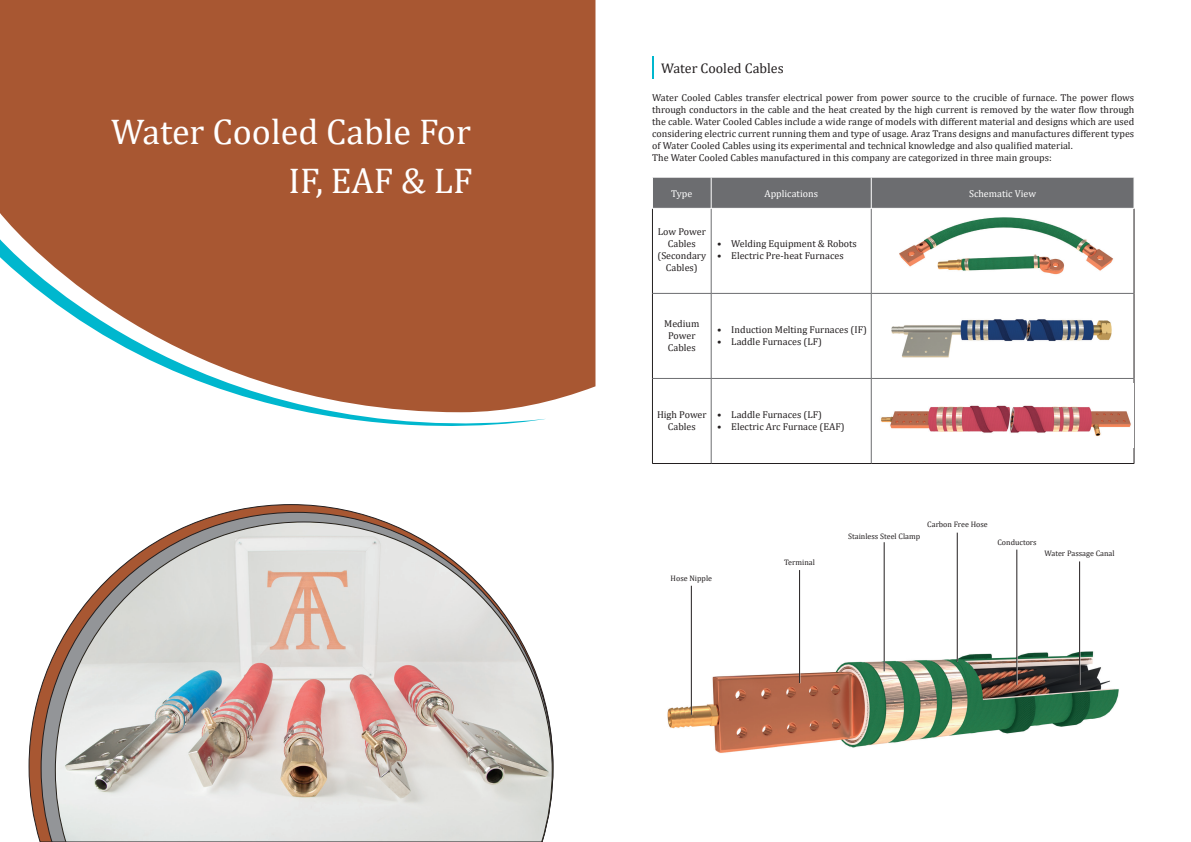
<style>
.page{position:relative;width:1191px;height:842px;background:#fff}
.page>*{position:absolute;margin:0;border:0;box-sizing:border-box;transform-origin:0 0}
.Paragraph_Style_1{font:36px "Cambria";color:#fff}
.t1{font:14px "Cambria";color:#231f20}
.t2{font:10px/12px "Cambria";color:#231f20;text-align:center}
.t3{font:10px "Cambria";color:#fff}
.t4{font:8px "Cambria";color:#231f20}
</style>
<div class="page">
<svg style="left:28px;top:504px;width:323px;height:338px"></svg>
<svg style="left:40px;top:511px;width:514px;height:331px"></svg>
<svg style="left:54px;top:521px;width:499px;height:321px;background:#d7d0cc"></svg>
<div style="left:0;top:0;width:595px;height:402px;background:#a85732"></div>
<svg style="left:0;top:239px;width:546px;height:187px;fill:#a85732"></svg>
<hr style="left:652px;top:57px;width:2px;height:22px;background:#00b7ce">
<div style="left:653px;top:178px;width:480px;height:30px;background:#6c6d70"></div>
<hr style="left:652px;top:209px;width:1px;height:84px;background:#231f20">
<hr style="left:1133px;top:209px;width:1px;height:84px;background:#231f20">
<hr style="left:652px;top:293px;width:1px;height:85px;background:#231f20">
<hr style="left:1133px;top:293px;width:1px;height:85px;background:#231f20">
<hr style="left:652px;top:378px;width:1px;height:85px;background:#231f20">
<hr style="left:1133px;top:378px;width:1px;height:85px;background:#231f20">
<hr style="left:711px;top:209px;width:1px;height:84px;background:#6c6d70">
<hr style="left:871px;top:209px;width:1px;height:84px;background:#6c6d70">
<hr style="left:711px;top:294px;width:1px;height:84px;background:#6c6d70">
<hr style="left:871px;top:294px;width:1px;height:84px;background:#6c6d70">
<hr style="left:711px;top:379px;width:1px;height:84px;background:#6c6d70">
<hr style="left:871px;top:379px;width:1px;height:84px;background:#6c6d70">
<hr style="left:652px;top:293px;width:59px;height:1px;background:#6c6d70">
<hr style="left:711px;top:293px;width:160px;height:1px;background:#6c6d70">
<hr style="left:871px;top:293px;width:262px;height:1px;background:#6c6d70">
<hr style="left:652px;top:378px;width:59px;height:1px;background:#6c6d70">
<hr style="left:711px;top:378px;width:160px;height:1px;background:#6c6d70">
<hr style="left:871px;top:378px;width:262px;height:1px;background:#6c6d70">
<hr style="left:652px;top:463px;width:59px;height:1px;background:#231f20">
<hr style="left:711px;top:463px;width:160px;height:1px;background:#231f20">
<hr style="left:871px;top:463px;width:263px;height:1px;background:#231f20">
<hr style="left:711px;top:177px;width:1px;height:31px;background:#fff">
<hr style="left:871px;top:177px;width:1px;height:31px;background:#fff">
<img style="left:899px;top:217px;width:214px;height:58px">
<img style="left:891px;top:319px;width:221px;height:39px">
<img style="left:881px;top:405px;width:250px;height:32px">
<img style="left:667px;top:629px;width:452px;height:124px">
<hr style="left:691px;top:586px;width:1px;height:129px;background:#231f20">
<hr style="left:799px;top:570px;width:1px;height:113px;background:#231f20">
<hr style="left:884px;top:542px;width:1px;height:129px;background:#231f20">
<hr style="left:1016px;top:550px;width:1px;height:135px;background:#231f20">
<hr style="left:1079px;top:561px;width:1px;height:124px;background:#231f20">
<hr style="left:957px;top:533px;width:1px;height:129px;background:#231f20">
<p class="Paragraph_Style_1" style="left:111px;top:110px;width:361px">Water Cooled Cable For</p>
<p class="Paragraph_Style_1" style="left:288px;top:159px;width:186px">IF, EAF &amp; LF</p>
<p class="t1" style="left:661px;top:60px;width:124px">Water Cooled Cables</p>
<p class="t2" style="left:652px;top:91px;width:483px;text-align:justify">Water Cooled Cables transfer electrical power from power source to the crucible of furnace. The power flows through conductors in the cable and the heat created by the high current is removed by the water flow through the cable. Water Cooled Cables include a wide range of models with different material and designs which are used considering electric current running them and type of usage. Araz Trans designs and manufactures different types of Water Cooled Cables using its experimental and technical knowledge and also qualified material.</p>
<p class="t2" style="left:652px;top:151px;width:401px">The Water Cooled Cables manufactured in this company are categorized in three main groups:</p>
<p class="t3" style="left:671px;top:187px;width:23px">Type</p>
<p class="t3" style="left:764px;top:187px;width:55px">Applications</p>
<p class="t3" style="left:969px;top:187px;width:69px">Schematic View</p>
<p class="t2" style="left:658px;top:226px;width:49px">Low Power<br>Cables</p>
<p class="t2" style="left:657px;top:250px;width:50px">(Secondary<br>Cables)</p>
<p class="t2" style="left:717px;top:238px;width:141px">• Welding Equipment &amp; Robots</p>
<p class="t2" style="left:717px;top:250px;width:128px">• Electric Pre-heat Furnaces</p>
<p class="t2" style="left:664px;top:317px;width:37px">Medium<br>Power</p>
<p class="t2" style="left:668px;top:341px;width:29px">Cables</p>
<p class="t2" style="left:717px;top:323px;width:151px">• Induction Melting Furnaces (IF)</p>
<p class="t2" style="left:717px;top:335px;width:106px">• Laddle Furnaces (LF)</p>
<p class="t2" style="left:657px;top:408px;width:51px">High Power<br>Cables</p>
<p class="t2" style="left:717px;top:408px;width:106px">• Laddle Furnaces (LF)</p>
<p class="t2" style="left:717px;top:420px;width:129px">• Electric Arc Furnace (EAF)</p>
<p class="t4" style="left:670px;top:573px;width:43px">Hose Nipple</p>
<p class="t4" style="left:784px;top:557px;width:32px">Terminal</p>
<p class="t4" style="left:927px;top:519px;width:62px">Carbon Free Hose</p>
<p class="t4" style="left:848px;top:531px;width:74px">Stainless Steel Clamp</p>
<p class="t4" style="left:997px;top:538px;width:41px">Conductors</p>
<p class="t4" style="left:1044px;top:548px;width:72px">Water Passage Canal</p>
</div>
